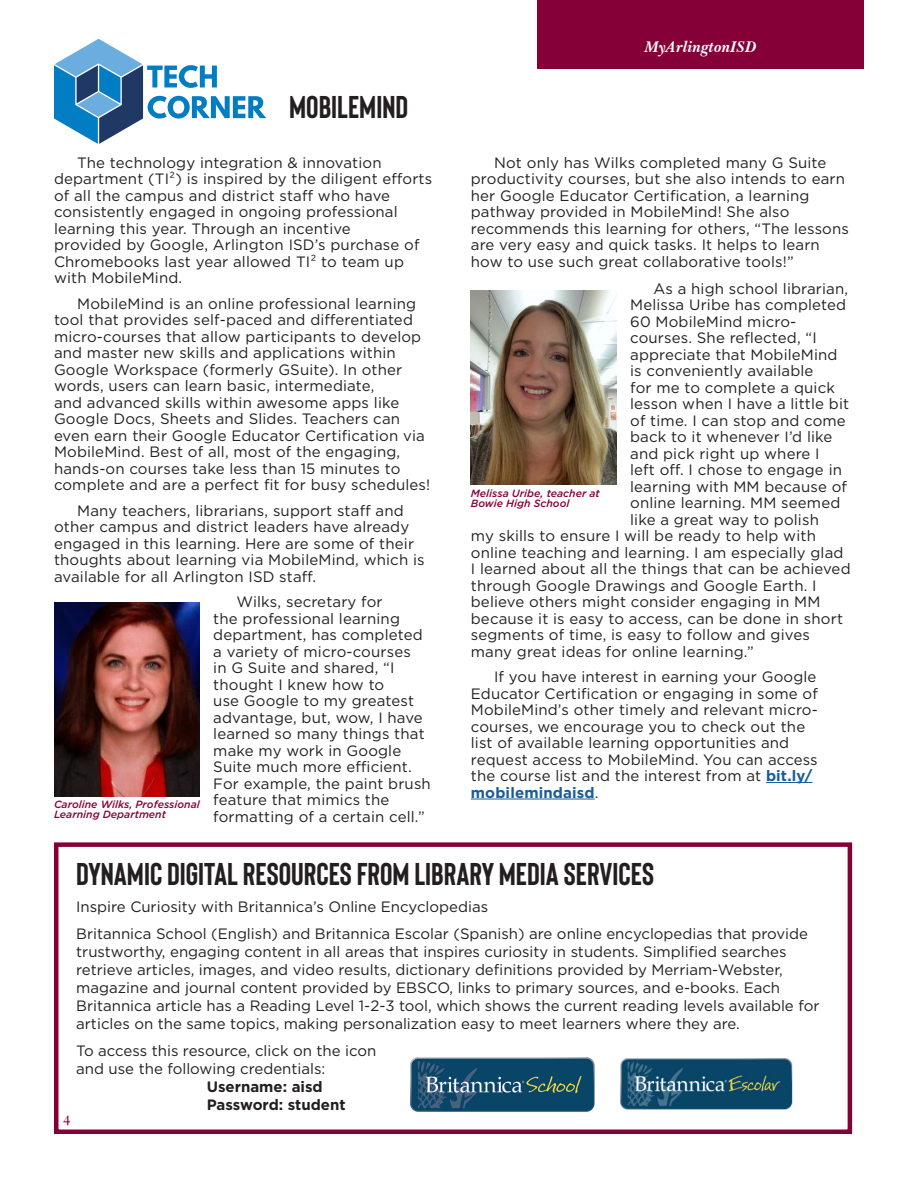
<style>
.page{position:relative;width:918px;height:1188px;background:#fff}
.page>*{position:absolute;margin:0;border:0;box-sizing:border-box;transform-origin:0 0}
.t1{font:700 31.5px "Bison";color:#231f20}
.t2{font:italic 700 15.75px "Baskerville BT";color:#fff}
.t3{font:15px/16.5px "Gotham";letter-spacing:.01em;color:#231f20}
.t4{font:700 15px "Gotham";color:#231f20}
.t5{font:15px "Playfair Display";color:#860038}
.t6{font:italic 500 10.5px/10.5px "Gotham";color:#860038}
.s1{font-weight:700;color:#175d9e}
</style>
<div class="page">
<div style="left:537px;top:0;width:327px;height:69px;background:#860038"></div>
<svg style="left:54px;top:39px;width:212px;height:105px"></svg>
<hr style="left:766px;top:782px;width:47px;height:1px;background:#175d9e">
<hr style="left:471px;top:799px;width:124px;height:1px;background:#175d9e">
<div style="left:54px;top:842px;width:798px;height:292px;border:4px solid #860038"></div>
<img style="left:54px;top:602px;width:146px;height:194px">
<img style="left:471px;top:291px;width:146px;height:193px">
<img style="left:411px;top:1057px;width:183px;height:54px">
<img style="left:620px;top:1058px;width:173px;height:52px">
<p class="t1" style="left:289px;top:87px;width:120px">MOBILEMIND</p>
<p class="t3" style="left:54px;top:154px;width:380px;text-indent:23px">The technology integration &amp; innovation department (TI²) is inspired by the diligent efforts of all the campus and district staff who have consistently engaged in ongoing professional learning this year. Through an incentive<br>provided by Google, Arlington ISD’s purchase of Chromebooks last year allowed TI² to team up with MobileMind.</p>
<p class="t3" style="left:54px;top:295px;width:378px;text-indent:23px">MobileMind is an online professional learning tool that provides self-paced and differentiated micro-courses that allow participants to develop and master new skills and applications within Google Workspace (formerly GSuite). In other words, users can learn basic, intermediate,<br>and advanced skills within awesome apps like Google Docs, Sheets and Slides. Teachers can even earn their Google Educator Certification via MobileMind. Best of all, most of the engaging, hands-on courses take less than 15 minutes to complete and are a perfect fit for busy schedules!</p>
<p class="t3" style="left:54px;top:502px;width:372px;text-indent:23px">Many teachers, librarians, support staff and other campus and district leaders have already engaged in this learning. Here are some of their thoughts about learning via MobileMind, which is available for all Arlington ISD staff.</p>
<p class="t3" style="left:213px;top:593px;width:219px;text-indent:23px">Wilks, secretary for<br>the professional learning department, has completed a variety of micro-courses<br>in G Suite and shared, “I thought I knew how to<br>use Google to my greatest advantage, but, wow, I have learned so many things that make my work in Google<br>Suite much more efficient.<br>For example, the paint brush feature that mimics the formatting of a certain cell.”</p>
<p class="t6" style="left:54px;top:799px;width:147px">Caroline Wilks, Professional<br>Learning Department</p>
<p class="t2" style="left:644px;top:37px;width:114px">MyArlingtonISD</p>
<p class="t3" style="left:471px;top:154px;width:380px;text-indent:23px">Not only has Wilks completed many G Suite productivity courses, but she also intends to earn her Google Educator Certification, a learning pathway provided in MobileMind! She also recommends this learning for others, “The lessons are very easy and quick tasks. It helps to learn how to use such great collaborative tools!”</p>
<p class="t3" style="left:653px;top:280px;width:196px">As a high school librarian,</p>
<p class="t3" style="left:630px;top:296px;width:218px">Melissa Uribe has completed</p>
<p class="t3" style="left:630px;top:313px;width:168px">60 MobileMind micro-</p>
<p class="t3" style="left:630px;top:329px;width:188px">courses. She reflected, “I</p>
<p class="t3" style="left:630px;top:346px;width:209px">appreciate that MobileMind</p>
<p class="t3" style="left:630px;top:362px;width:185px">is conveniently available</p>
<p class="t3" style="left:630px;top:379px;width:206px">for me to complete a quick</p>
<p class="t3" style="left:630px;top:395px;width:221px">lesson when I have a little bit</p>
<p class="t3" style="left:630px;top:412px;width:217px">of time. I can stop and come</p>
<p class="t3" style="left:630px;top:428px;width:204px">back to it whenever I’d like</p>
<p class="t3" style="left:630px;top:445px;width:191px">and pick right up where I</p>
<p class="t3" style="left:630px;top:461px;width:213px">left off. I chose to engage in</p>
<p class="t3" style="left:630px;top:478px;width:218px">learning with MM because of</p>
<p class="t3" style="left:630px;top:494px;width:212px">online learning. MM seemed</p>
<p class="t3" style="left:630px;top:511px;width:190px">like a great way to polish</p>
<p class="t3" style="left:471px;top:527px;width:347px">my skills to ensure I will be ready to help with</p>
<p class="t3" style="left:471px;top:544px;width:374px">online teaching and learning. I am especially glad</p>
<p class="t3" style="left:471px;top:560px;width:381px">I learned about all the things that can be achieved</p>
<p class="t3" style="left:471px;top:577px;width:347px">through Google Drawings and Google Earth. I</p>
<p class="t3" style="left:471px;top:593px;width:351px">believe others might consider engaging in MM</p>
<p class="t3" style="left:471px;top:610px;width:374px">because it is easy to access, can be done in short</p>
<p class="t3" style="left:471px;top:626px;width:340px">segments of time, is easy to follow and gives</p>
<p class="t3" style="left:471px;top:643px;width:284px">many great ideas for online learning.”</p>
<p class="t3" style="left:471px;top:668px;width:349px;text-indent:23px">If you have interest in earning your Google Educator Certification or engaging in some of MobileMind’s other timely and relevant micro&shy;courses, we encourage you to check out the list of available learning opportunities and request access to MobileMind. You can access the course list and the interest from at <span class="s1">bit.ly/ mobilemindaisd</span>.</p>
<p class="t6" style="left:471px;top:488px;width:130px">Melissa Uribe, teacher at<br>Bowie High School</p>
<p class="t1" style="left:76px;top:855px;width:579px">DYNAMIC DIGITAL RESOURCES FROM LIBRARY MEDIA SERVICES</p>
<p class="t3" style="left:76px;top:898px;width:413px">Inspire Curiosity with Britannica’s Online Encyclopedias</p>
<p class="t3" style="left:76px;top:925px;width:745px;line-height:18px">Britannica School (English) and Britannica Escolar (Spanish) are online encyclopedias that provide trustworthy, engaging content in all areas that inspires curiosity in students. Simplified searches retrieve articles, images, and video results, dictionary definitions provided by Merriam-Webster, magazine and journal content provided by EBSCO, links to primary sources, and e-books. Each Britannica article has a Reading Level 1-2-3 tool, which shows the current reading levels available for articles on the same topics, making personalization easy to meet learners where they are.</p>
<p class="t3" style="left:76px;top:1042px;width:302px">To access this resource, click on the icon</p>
<p class="t3" style="left:76px;top:1060px;width:251px">and use the following credentials:</p>
<p class="t4" style="left:207px;top:1077px;width:118px">Username: aisd</p>
<p class="t4" style="left:207px;top:1095px;width:140px">Password: student</p>
<p class="t5" style="left:63px;top:1108px;width:9px">4</p>
</div>
